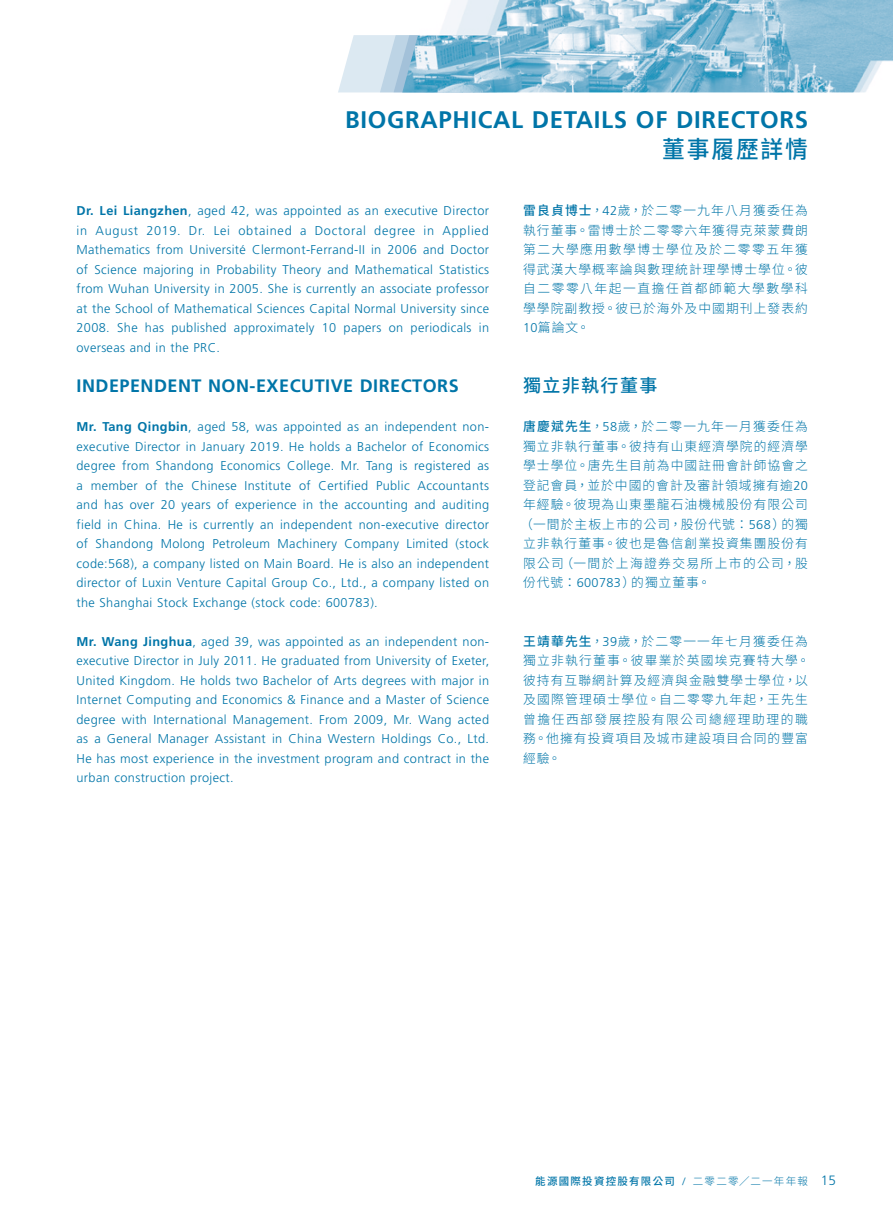
<style>
.page{position:relative;width:893px;height:1212px;background:#fff}
.page>*{position:absolute;margin:0;border:0;box-sizing:border-box;transform-origin:0 0}
.t1{font:700 24px "Frutiger LT Std";letter-spacing:.03em;color:#0075a8}
.t2{font:500 24px "Source Han Sans TC";letter-spacing:.08em;color:#0075a8;scale:.95 1}
.Heading_1{font:700 18px "Frutiger LT Std";letter-spacing:.03em;color:#0075a8}
.C_Heading_1{font:500 18px "Source Han Sans TC";letter-spacing:.08em;color:#0075a8}
.Body_Text{font:300 12.75px/19.5px "Frutiger LT Std";letter-spacing:.03em;color:#0075a8;text-align:justify}
.Body_Text-2{font:300 12.75px/19.5px "Source Han Sans TC";letter-spacing:.095em;color:#0075a8;text-align:justify}
.t3{font:500 10.5px "Source Han Sans TC";letter-spacing:.12em;color:#0075a8}
.s1{font-weight:700}
.s2{font-weight:500}
.s3{font-family:"Frutiger LT Std"}
.s4{font-family:"Frutiger LT Std";font-weight:300}
.s5{font-weight:300}
.s6{font-family:"Frutiger LT Std";font-weight:300;font-size:13.5px}
</style>
<div class="page">
<svg style="left:338px;top:35px;width:64px;height:57px;background:#d8e6f0"></svg>
<img style="left:402px;top:0;width:491px;height:92px">
<h1 class="t1" style="left:345px;top:106px;width:465px">BIOGRAPHICAL DETAILS OF DIRECTORS</h1>
<h1 class="t2" style="left:662px;top:136px;width:155px">董事履歷詳情</h1>
<p class="Body_Text" style="left:77px;top:201px;width:414px"><span class="s1">Dr. Lei Liangzhen</span>, aged 42, was appointed as an executive Director in August 2019. Dr. Lei obtained a Doctoral degree in Applied Mathematics from Université Clermont-Ferrand-II in 2006 and Doctor of Science majoring in Probability Theory and Mathematical Statistics from Wuhan University in 2005. She is currently an associate professor at the School of Mathematical Sciences Capital Normal University since 2008. She has published approximately 10 papers on periodicals in overseas and in the PRC.</p>
<p class="Heading_1" style="left:77px;top:375px;width:384px">INDEPENDENT NON-EXECUTIVE DIRECTORS</p>
<p class="Body_Text" style="left:77px;top:417px;width:414px"><span class="s1">Mr. Tang Qingbin</span>, aged 58, was appointed as an independent non&shy;executive Director in January 2019. He holds a Bachelor of Economics degree from Shandong Economics College. Mr. Tang is registered as a member of the Chinese Institute of Certified Public Accountants and has over 20 years of experience in the accounting and auditing field in China. He is currently an independent non-executive director of Shandong Molong Petroleum Machinery Company Limited (stock code:568), a company listed on Main Board. He is also an independent director of Luxin Venture Capital Group Co., Ltd., a company listed on the Shanghai Stock Exchange (stock code: 600783).</p>
<p class="Body_Text" style="left:77px;top:632px;width:414px"><span class="s1">Mr. Wang Jinghua</span>, aged 39, was appointed as an independent non&shy;executive Director in July 2011. He graduated from University of Exeter, United Kingdom. He holds two Bachelor of Arts degrees with major in Internet Computing and Economics &amp; Finance and a Master of Science degree with International Management. From 2009, Mr. Wang acted as a General Manager Assistant in China Western Holdings Co., Ltd.<br>He has most experience in the investment program and contract in the urban construction project.</p>
<p class="Body_Text-2" style="left:523px;top:201px;width:286px"><span class="s2">雷良貞博士</span>，<span class="s3">42</span>歲，於二零一九年八月獲委任為執行董事。雷博士於二零零六年獲得克萊蒙費朗第二大學應用數學博士學位及於二零零五年獲得武漢大學概率論與數理統計理學博士學位。彼自二零零八年起一直擔任首都師範大學數學科學學院副教授。彼已於海外及中國期刊上發表約<span class="s3">10</span>篇論文。</p>
<p class="C_Heading_1" style="left:523px;top:376px;width:136px">獨立非執行董事</p>
<p class="Body_Text-2" style="left:520px;top:417px;width:289px"><span class="s2">唐慶斌先生</span>，<span class="s3">58</span>歲，於二零一九年一月獲委任為獨立非執行董事。彼持有山東經濟學院的經濟學學士學位。唐先生目前為中國註冊會計師協會之登記會員，並於中國的會計及審計領域擁有逾<span class="s3">20</span>年經驗。彼現為山東墨龍石油機械股份有限公司（一間於主板上市的公司，股份代號：<span class="s3">568</span>）的獨立非執行董事。彼也是魯信創業投資集團股份有限公司（一間於上海證券交易所上市的公司，股份代號：<span class="s3">600783</span>）的獨立董事。</p>
<p class="Body_Text-2" style="left:523px;top:632px;width:288px;text-align:left"><span class="s2">王靖華先生</span>，<span class="s3">39</span>歲，於二零一一年七月獲委任為獨立非執行董事。彼畢業於英國埃克賽特大學。彼持有互聯網計算及經濟與金融雙學士學位，以及國際管理碩士學位。自二零零九年起，王先生曾擔任西部發展控股有限公司總經理助理的職務。他擁有投資項目及城市建設項目合同的豐富經驗。</p>
<p class="t3" style="left:535px;top:1175px;width:302px">能源國際投資控股有限公司 <span class="s4">/</span> <span class="s5">二零二零／二一年年報</span> <span class="s6">15</span></p>
</div>
